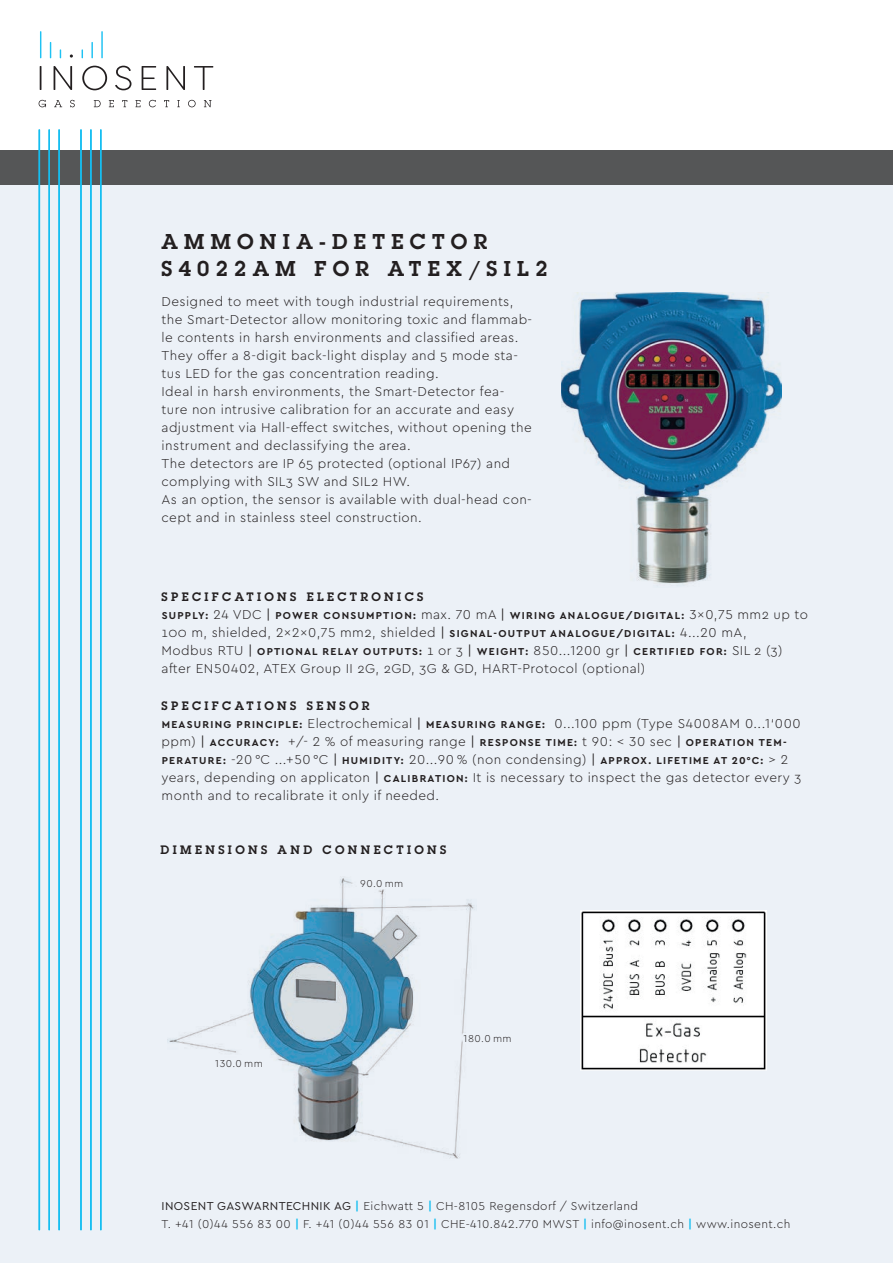
<style>
.page{position:relative;width:893px;height:1263px;background:#fff}
.page>*{position:absolute;margin:0;border:0;box-sizing:border-box;transform-origin:0 0}
.t1{font:600 21px/27px "Lubalin Graph";letter-spacing:.3em;color:#231f20}
.t2{font:300 13.5px/18px "Cera PRO";letter-spacing:.03em;color:#231f20}
.t3{font:300 12px/18px "Cera PRO";letter-spacing:.03em;color:#231f20}
.t4{font:600 12px "Lubalin Graph";letter-spacing:.28em;color:#231f20}
.t5{font:700 10.5px "Cera PRO";letter-spacing:.12em;color:#231f20}
.t6{font:300 10.5px "Cera PRO";letter-spacing:.05em;color:#231f20}
.s1{font-weight:300;font-size:13.5px}
.s2{font-weight:400;font-size:13.5px}
.s3{font-weight:400}
.s4{font-weight:700;font-size:10.5px}
.s5{font-weight:700;color:#15bef1}
</style>
<div class="page">
<div style="left:0;top:157px;width:893px;height:1106px;background:#ecf1f7"></div>
<div style="left:0;top:150px;width:893px;height:34px;background:#555657"></div>
<hr style="left:39px;top:129px;width:1px;height:1101px;background:#15bef1">
<hr style="left:49px;top:129px;width:1px;height:1101px;background:#15bef1">
<hr style="left:58px;top:129px;width:2px;height:1101px;background:#15bef1">
<hr style="left:100px;top:129px;width:2px;height:1101px;background:#15bef1">
<hr style="left:90px;top:129px;width:2px;height:1101px;background:#15bef1">
<hr style="left:80px;top:129px;width:2px;height:1101px;background:#15bef1">
<img style="left:167px;top:878px;width:307px;height:281px">
<svg style="left:40px;top:66px;width:173px;height:24px"></svg>
<svg style="left:39px;top:100px;width:172px;height:7px"></svg>
<svg style="left:40px;top:31px;width:1px;height:27px"></svg>
<svg style="left:50px;top:42px;width:1px;height:16px"></svg>
<hr style="left:101px;top:31px;width:2px;height:27px;background:#1fc2f3">
<svg style="left:91px;top:42px;width:2px;height:16px"></svg>
<svg style="left:70px;top:54px;width:3px;height:4px"></svg>
<img style="left:561px;top:292px;width:220px;height:294px">
<img style="left:581px;top:911px;width:185px;height:159px">
<div style="left:215px;top:1058px;width:58px;height:10px;background:#ecf1f7"></div>
<div style="left:463px;top:1033px;width:58px;height:10px;background:#ecf1f7"></div>
<div style="left:360px;top:879px;width:58px;height:10px;background:#ecf1f7"></div>
<h1 class="t1" style="left:162px;top:228px;width:387px">AMMONIA-DETECTOR<br>S4022AM FOR ATEX/SIL2</h1>
<p class="t2" style="left:162px;top:292px;width:372px">Designed to meet with tough industrial requirements, the Smart-Detector allow monitoring toxic and flammab&shy;le contents in harsh environments and classified areas.<br>They offer a 8-digit back-light display and 5 mode sta&shy;tus LED for the gas concentration reading.<br>Ideal in harsh environments, the Smart-Detector fea&shy;ture non intrusive calibration for an accurate and easy adjustment via Hall-effect switches, without opening the instrument and declassifying the area.<br>The detectors are IP 65 protected (optional IP67) and complying with SIL3 SW and SIL2 HW.<br>As an option, the sensor is available with dual-head con&shy;cept and in stainless steel construction.</p>
<p class="t4" style="left:162px;top:588px;width:263px">SPECIFCATIONS ELECTRONICS</p>
<p class="t5" style="left:162px;top:608px;width:648px">SUPPLY: <span class="s1">24 VDC</span> <span class="s2">|</span> POWER CONSUMPTION: <span class="s1">max. 70 mA</span> <span class="s2">|</span> WIRING ANALOGUE/DIGITAL: <span class="s1">3×0,75 mm2 up to</span></p>
<p class="t2" style="left:162px;top:622px;width:587px">100 m, shielded, 2×2×0,75 mm2, shielded <span class="s3">|</span> <span class="s4">SIGNAL-OUTPUT ANALOGUE/DIGITAL:</span> 4...20 mA,</p>
<p class="t5" style="left:162px;top:644px;width:622px"><span class="s1">Modbus RTU</span> <span class="s2">|</span> OPTIONAL RELAY OUTPUTS: <span class="s1">1 or 3</span> <span class="s2">|</span> WEIGHT: <span class="s1">850...1200 gr</span> <span class="s2">|</span> CERTIFIED FOR: <span class="s1">SIL 2 (3)</span></p>
<p class="t2" style="left:162px;top:658px;width:485px">after EN50402, ATEX Group II 2G, 2GD, 3G &amp; GD, HART-Protocol (optional)</p>
<p class="t4" style="left:162px;top:698px;width:210px">SPECIFCATIONS SENSOR</p>
<p class="t2" style="left:162px;top:714px;width:641px"><span class="s4">MEASURING PRINCIPLE:</span> Electrochemical <span class="s3">|</span> <span class="s4">MEASURING RANGE:</span> 0...100 ppm (Type S4008AM 0...1‘000 ppm) <span class="s3">|</span> <span class="s4">ACCURACY:</span> +/- 2 % of measuring range <span class="s3">|</span> <span class="s4">RESPONSE TIME:</span> t 90: &lt; 30 sec <span class="s3">|</span> <span class="s4">OPERATION TEM-</span></p>
<p class="t5" style="left:162px;top:753px;width:628px">PERATURE: <span class="s1">-20 °C ...+50 °C</span> <span class="s2">|</span> HUMIDITY: <span class="s1">20...90 % (non condensing)</span> <span class="s2">|</span> APPROX. LIFETIME AT 20°C: <span class="s1">&gt; 2</span></p>
<p class="t2" style="left:162px;top:768px;width:641px">years, depending on applicaton <span class="s3">|</span> <span class="s4">CALIBRATION:</span> It is necessary to inspect the gas detector every 3 month and to recalibrate it only if needed.</p>
<p class="t4" style="left:161px;top:841px;width:287px">DIMENSIONS AND CONNECTIONS</p>
<p class="t6" style="left:215px;top:1056px;width:49px">130.0 mm</p>
<p class="t6" style="left:360px;top:877px;width:45px">90.0 mm</p>
<p class="t6" style="left:464px;top:1031px;width:49px">180.0 mm</p>
<p class="t3" style="left:162px;top:1197px;width:630px"><span class="s3">INOSENT GASWARNTECHNIK AG</span> <span class="s5">|</span> Eichwatt 5 <span class="s5">|</span> CH-8105 Regensdorf / Switzerland<br>T. +41 (0)44 556 83 00 <span class="s5">|</span> F. +41 (0)44 556 83 01 <span class="s5">|</span> CHE-410.842.770 MWST <span class="s5">|</span> info@inosent.ch <span class="s5">|</span> www.inosent.ch</p>
</div>
